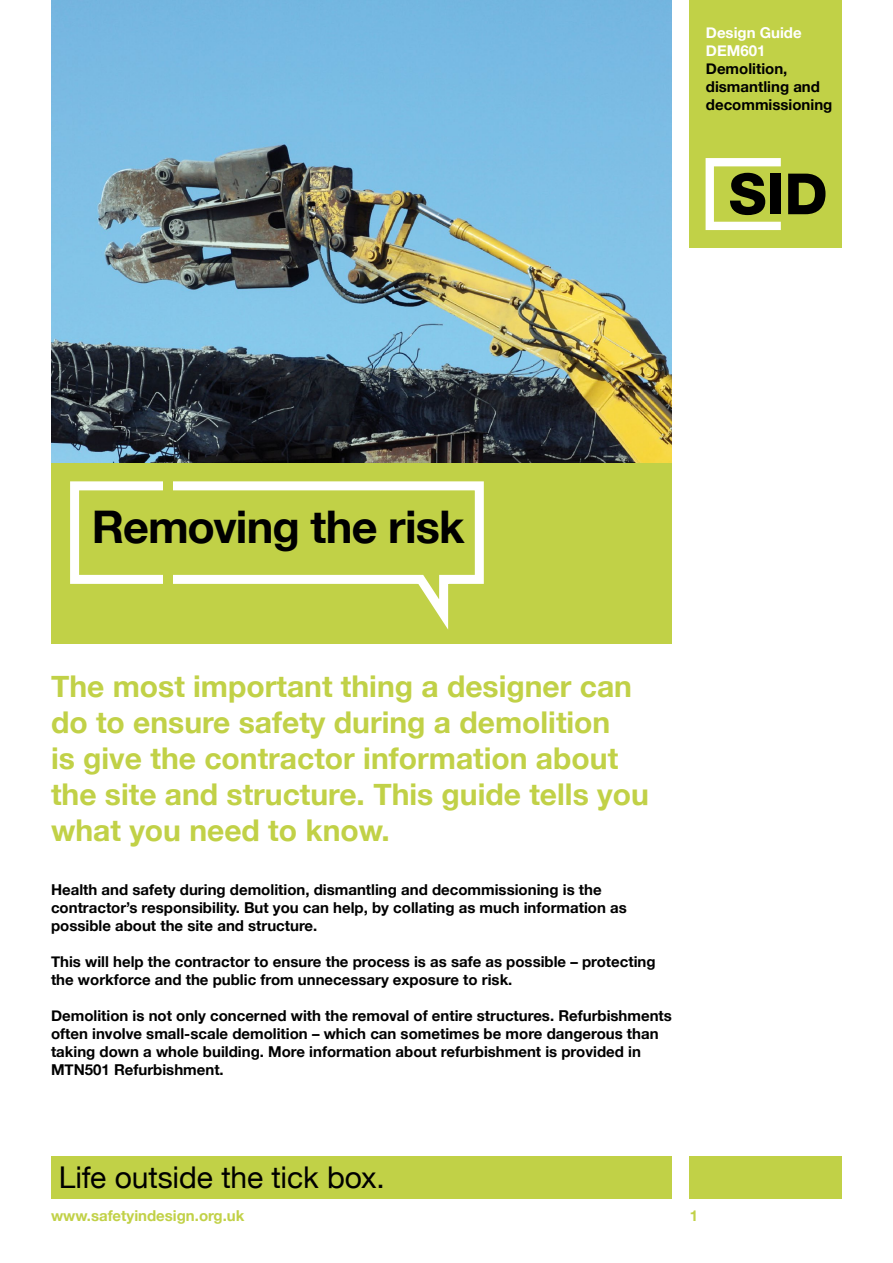
<style>
.page{position:relative;width:893px;height:1263px;background:#fff}
.page>*{position:absolute;margin:0;border:0;box-sizing:border-box;transform-origin:0 0}
.t1{font:700 45px "Helvetica Neue";letter-spacing:-.02em;color:#000}
.t2{font:700 30px/36px "Helvetica Neue";color:#c1d147}
.t3{font:30px "Helvetica Neue";letter-spacing:-.005em;color:#000}
.t4{font:700 15px/18px "Helvetica Neue";color:#000}
.t5{font:700 15px "Helvetica Neue";color:#c1d147}
.t6{font:700 15px/18px "Helvetica Neue";color:#fff}
</style>
<div class="page">
<div style="left:51px;top:1157px;width:621px;height:42px;background:#c1d147"></div>
<div style="left:690px;top:0;width:152px;height:247px;background:#c1d147"></div>
<div style="left:690px;top:1157px;width:152px;height:42px;background:#c1d147"></div>
<svg style="left:706px;top:158px;width:75px;height:72px"></svg>
<div style="left:770px;top:174px;width:11px;height:40px;background:#000"></div>
<svg style="left:788px;top:174px;width:37px;height:40px"></svg>
<img style="left:51px;top:0;width:621px;height:463px">
<div style="left:51px;top:463px;width:621px;height:180px;background:#c1d147"></div>
<svg style="left:66px;top:481px;width:422px;height:163px"></svg>
<div style="left:163px;top:481px;width:9px;height:105px;background:#c1d147"></div>
<p class="t6" style="left:706px;top:24px;width:97px">Design Guide<br>DEM601</p>
<p class="t4" style="left:706px;top:60px;width:128px">Demolition, dismantling and decommissioning</p>
<h1 class="t1" style="left:92px;top:492px;width:374px">Removing the risk</h1>
<h2 class="t2" style="left:51px;top:669px;width:599px">The most important thing a designer can do to ensure safety during a demolition<br>is give the contractor information about the site and structure. This guide tells you what you need to know.</h2>
<p class="t4" style="left:51px;top:881px;width:577px">Health and safety during demolition, dismantling and decommissioning is the contractor’s responsibility. But you can help, by collating as much information as possible about the site and structure.</p>
<p class="t4" style="left:51px;top:953px;width:606px">This will help the contractor to ensure the process is as safe as possible – protecting the workforce and the public from unnecessary exposure to risk.</p>
<p class="t4" style="left:51px;top:1007px;width:622px">Demolition is not only concerned with the removal of entire structures. Refurbishments often involve small-scale demolition – which can sometimes be more dangerous than taking down a whole building. More information about refurbishment is provided in MTN501 Refurbishment.</p>
<h2 class="t3" style="left:59px;top:1155px;width:327px">Life outside the tick box.</h2>
<p class="t5" style="left:51px;top:1203px;width:195px">www.safetyindesign.org.uk</p>
<p class="t5" style="left:690px;top:1203px;width:10px">1</p>
</div>
